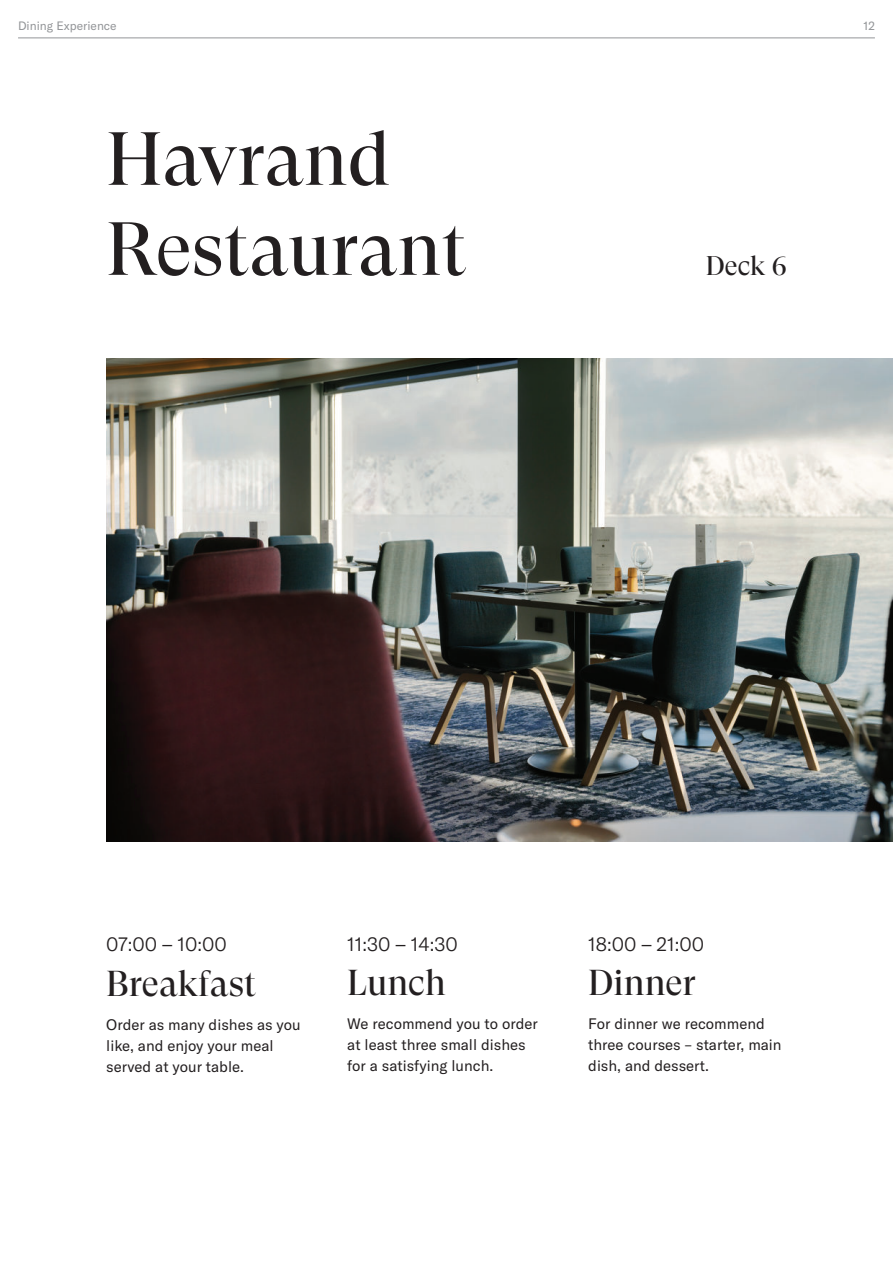
<style>
.page{position:relative;width:893px;height:1263px;background:#fff}
.page>*{position:absolute;margin:0;border:0;box-sizing:border-box;transform-origin:0 0}
.t1{font:75px/90px "GT Super Display";color:#231f20}
.t2{font:36px "GT Super Display";color:#231f20}
.t3{font:27px "GT Super Display";color:#231f20}
.t4{font:300 19.5px "GT America";color:#231f20}
.t5{font:15px/21px "GT America";color:#231f20}
.t6{font:12px "GT America";color:#939598}
</style>
<div class="page">
<hr style="left:18px;top:38px;width:857px;height:1px;background:#939598">
<img style="left:106px;top:358px;width:787px;height:483px">
<p class="t6" style="left:18px;top:19px;width:100px">Dining Experience</p>
<p class="t6" style="left:864px;top:19px;width:13px">12</p>
<h1 class="t1" style="left:106px;top:119px;width:362px">Havrand<br>Restaurant</h1>
<h3 class="t3" style="left:706px;top:254px;width:82px">Deck 6</h3>
<h3 class="t4" style="left:106px;top:937px;width:122px">07:00 – 10:00</h3>
<h2 class="t2" style="left:106px;top:968px;width:152px">Breakfast</h2>
<p class="t5" style="left:106px;top:1013px;width:196px">Order as many dishes as you like, and enjoy your meal served at your table.</p>
<h3 class="t4" style="left:347px;top:936px;width:112px">11:30 – 14:30</h3>
<h2 class="t2" style="left:347px;top:968px;width:100px">Lunch</h2>
<p class="t5" style="left:347px;top:1013px;width:192px">We recommend you to order at least three small dishes for a satisfying lunch.</p>
<h3 class="t4" style="left:588px;top:936px;width:117px">18:00 – 21:00</h3>
<h2 class="t2" style="left:588px;top:968px;width:109px">Dinner</h2>
<p class="t5" style="left:588px;top:1013px;width:195px">For dinner we recommend three courses – starter, main dish, and dessert.</p>
</div>
